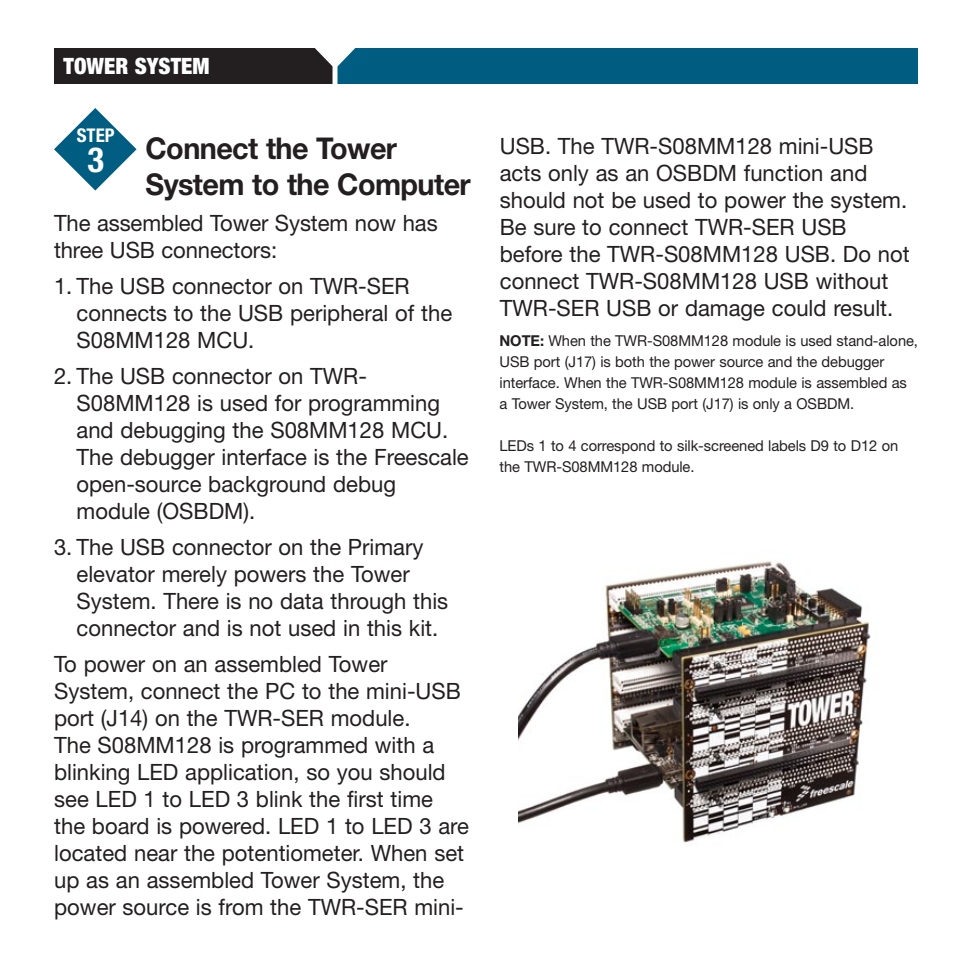
<style>
.page{position:relative;width:972px;height:972px;background:#fff}
.page>*{position:absolute;margin:0;border:0;box-sizing:border-box;transform-origin:0 0}
.t1{font:700 condensed 34.8px "Helvetica Neue LT Pro";color:#fff}
.t2{font:700 30px/36px "Helvetica Neue LT Pro";letter-spacing:-.02em;color:#231f20;scale:.96 1}
.t3{font:22.5px/27px "Helvetica Neue LT Pro";color:#231f20}
.t4{font:900 condensed 22.5px "Helvetica Neue LT Pro";color:#fff}
.t5{font:700 condensed 18.9px "Helvetica Neue LT Pro";color:#fff}
.t6{font:15px/21px "Helvetica Neue LT Pro";letter-spacing:-.005em;color:#231f20}
.s1{font-weight:700}
</style>
<div class="page">
<svg style="left:54px;top:48px;width:864px;height:36px;background:#0f4b64"></svg>
<svg style="left:54px;top:108px;width:83px;height:83px"></svg>
<img style="left:519px;top:561px;width:352px;height:283px">
<p class="t4" style="left:64px;top:52px;width:147px">TOWER SYSTEM</p>
<p class="t5" style="left:77px;top:124px;width:39px">STEP</p>
<h1 class="t1" style="left:87px;top:138px;width:18px">3</h1>
<h2 class="t2" style="left:146px;top:130px;width:340px">Connect the Tower<br>System to the Computer</h2>
<p class="t3" style="left:54px;top:209px;width:385px">The assembled Tower System now has three USB connectors:</p>
<p class="t3" style="left:77px;top:272px;width:377px;text-indent:-23px">1. The USB connector on TWR-SER connects to the USB peripheral of the<br>S08MM128 MCU.</p>
<p class="t3" style="left:77px;top:362px;width:394px;text-indent:-23px">2. The USB connector on TWR-<br>S08MM128 is used for programming and debugging the S08MM128 MCU.<br>The debugger interface is the Freescale open-source background debug module (OSBDM).</p>
<p class="t3" style="left:77px;top:533px;width:373px;text-indent:-23px">3. The USB connector on the Primary elevator merely powers the Tower System. There is no data through this connector and is not used in this kit.</p>
<p class="t3" style="left:54px;top:650px;width:416px">To power on an assembled Tower System, connect the PC to the mini-USB port (J14) on the TWR-SER module.<br>The S08MM128 is programmed with a blinking LED application, so you should see LED 1 to LED 3 blink the first time the board is powered. LED 1 to LED 3 are located near the potentiometer. When set up as an assembled Tower System, the power source is from the TWR-SER mini-</p>
<p class="t3" style="left:500px;top:132px;width:411px">USB. The TWR-S08MM128 mini-USB acts only as an OSBDM function and should not be used to power the system.<br>Be sure to connect TWR-SER USB before the TWR-S08MM128 USB. Do not connect TWR-S08MM128 USB without TWR-SER USB or damage could result.</p>
<p class="t6" style="left:500px;top:330px;width:420px"><span class="s1">NOTE:</span> When the TWR-S08MM128 module is used stand-alone, USB port (J17) is both the power source and the debugger interface. When the TWR-S08MM128 module is assembled as a Tower System, the USB port (J17) is only a OSBDM.</p>
<p class="t6" style="left:500px;top:435px;width:400px">LEDs 1 to 4 correspond to silk-screened labels D9 to D12 on the TWR-S08MM128 module.</p>
</div>
